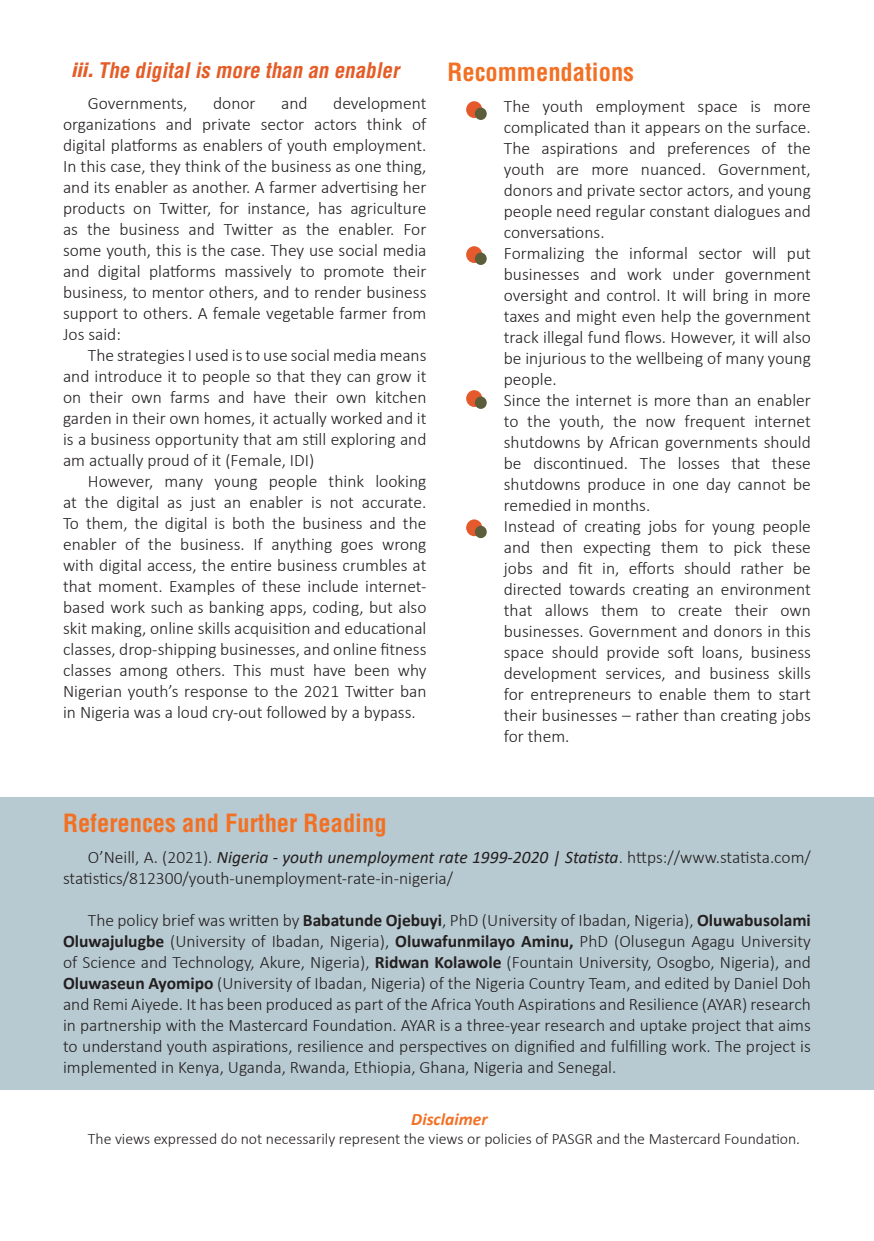
<style>
.page{position:relative;width:874px;height:1241px;background:#fff}
.page>*{position:absolute;margin:0;border:0;box-sizing:border-box;transform-origin:0 0}
.Subtitle{font:700 condensed 24.5px "Helvetica LT Std";color:#f27024}
.Subtitle_INDENT{font:italic 700 condensed 21px "Helvetica LT Std";color:#e55c27}
.t1{font:300 17.5px/21px "Calibri";color:#231f20;text-align:justify}
.t2{font:italic 700 17.5px "Calibri";color:#f27025}
.t3{font:300 15.75px "Calibri";color:#231f20}
.s1{font-weight:900;font-size:19.25px}
.s2{font-weight:400;font-style:italic}
.s3{font-weight:700}
</style>
<div class="page">
<div style="left:0;top:797px;width:873px;height:293px;background:#b8cad1"></div>
<div style="left:466px;top:101px;width:16px;height:17px;background:#e55a2c;border-radius:50%"></div>
<div style="left:474px;top:108px;width:12px;height:12px;background:#5c5d3b;border-radius:50%"></div>
<div style="left:466px;top:246px;width:16px;height:17px;background:#e55a2c;border-radius:50%"></div>
<div style="left:474px;top:252px;width:12px;height:13px;background:#5c5d3b;border-radius:50%"></div>
<div style="left:466px;top:390px;width:16px;height:17px;background:#e55a2c;border-radius:50%"></div>
<div style="left:474px;top:396px;width:12px;height:13px;background:#5c5d3b;border-radius:50%"></div>
<div style="left:466px;top:519px;width:16px;height:17px;background:#e55a2c;border-radius:50%"></div>
<div style="left:474px;top:525px;width:12px;height:13px;background:#5c5d3b;border-radius:50%"></div>
<p class="Subtitle_INDENT" style="left:71px;top:57px;width:334px"><span class="s1">iii.</span> The digital is more than an enabler</p>
<p class="t1" style="left:88px;top:93px;width:101px">Governments,</p>
<p class="t1" style="left:213px;top:93px;width:44px">donor</p>
<p class="t1" style="left:281px;top:93px;width:28px">and</p>
<p class="t1" style="left:63px;top:93px;width:365px;text-indent:270px">development organizations and private sector actors think of digital platforms as enablers of youth employment.<br>In this case, they think of the business as one thing, and its enabler as another. A farmer advertising her products on Twitter, for instance, has agriculture as the business and Twitter as the enabler. For some youth, this is the case. They use social media and digital platforms massively to promote their business, to mentor others, and to render business support to others. A female vegetable farmer from Jos said:</p>
<p class="t1" style="left:63px;top:345px;width:365px;text-indent:25px">The strategies I used is to use social media means and introduce it to people so that they can grow it on their own farms and have their own kitchen garden in their own homes, it actually worked and it is a business opportunity that am still exploring and am actually proud of it (Female, IDI)</p>
<p class="t1" style="left:63px;top:471px;width:365px;text-indent:25px">However, many young people think looking at the digital as just an enabler is not accurate.<br>To them, the digital is both the business and the enabler of the business. If anything goes wrong with digital access, the entire business crumbles at that moment. Examples of these include internet&shy;based work such as banking apps, coding, but also skit making, online skills acquisition and educational classes, drop-shipping businesses, and online fitness classes among others. This must have been why Nigerian youth’s response to the 2021 Twitter ban in Nigeria was a loud cry-out followed by a bypass.</p>
<p class="Subtitle" style="left:447px;top:56px;width:188px">Recommendations</p>
<p class="t1" style="left:503px;top:95px;width:308px;text-indent:-32px">• The youth employment space is more complicated than it appears on the surface.<br>The aspirations and preferences of the youth are more nuanced. Government, donors and private sector actors, and young people need regular constant dialogues and conversations.</p>
<p class="t1" style="left:503px;top:242px;width:308px;text-indent:-32px">• Formalizing the informal sector will put businesses and work under government oversight and control. It will bring in more taxes and might even help the government track illegal fund flows. However, it will also be injurious to the wellbeing of many young people.</p>
<p class="t1" style="left:503px;top:389px;width:308px;text-indent:-32px">• Since the internet is more than an enabler to the youth, the now frequent internet shutdowns by African governments should be discontinued. The losses that these shutdowns produce in one day cannot be remedied in months.</p>
<p class="t1" style="left:503px;top:515px;width:308px;text-indent:-32px">• Instead of creating jobs for young people and then expecting them to pick these jobs and fit in, efforts should rather be directed towards creating an environment that allows them to create their own businesses. Government and donors in this space should provide soft loans, business development services, and business skills for entrepreneurs to enable them to start their businesses – rather than creating jobs for them.</p>
<p class="Subtitle" style="left:63px;top:807px;width:325px">References and Further Reading</p>
<p class="t1" style="left:63px;top:846px;width:749px;text-indent:25px">O’Neill, A. (2021). <span class="s2">Nigeria - youth unemployment rate 1999-2020 | Statista</span>. https://www.statista.com/ statistics/812300/youth-unemployment-rate-in-nigeria/</p>
<p class="t1" style="left:63px;top:909px;width:749px;text-indent:25px">The policy brief was written by <span class="s3">Babatunde Ojebuyi</span>, PhD (University of Ibadan, Nigeria), <span class="s3">Oluwabusolami Oluwajulugbe</span> (University of Ibadan, Nigeria), <span class="s3">Oluwafunmilayo Aminu,</span> PhD (Olusegun Agagu University of Science and Technology, Akure, Nigeria), <span class="s3">Ridwan Kolawole</span> (Fountain University, Osogbo, Nigeria), and <span class="s3">Oluwaseun Ayomipo</span> (University of Ibadan, Nigeria) of the Nigeria Country Team, and edited by Daniel Doh and Remi Aiyede. It has been produced as part of the Africa Youth Aspirations and Resilience (AYAR) research in partnership with the Mastercard Foundation. AYAR is a three-year research and uptake project that aims to understand youth aspirations, resilience and perspectives on dignified and fulfilling work. The project is implemented in Kenya, Uganda, Rwanda, Ethiopia, Ghana, Nigeria and Senegal.</p>
<p class="t2" style="left:411px;top:1106px;width:78px">Disclaimer</p>
<p class="t3" style="left:88px;top:1128px;width:713px">The views expressed do not necessarily represent the views or policies of PASGR and the Mastercard Foundation.</p>
</div>
